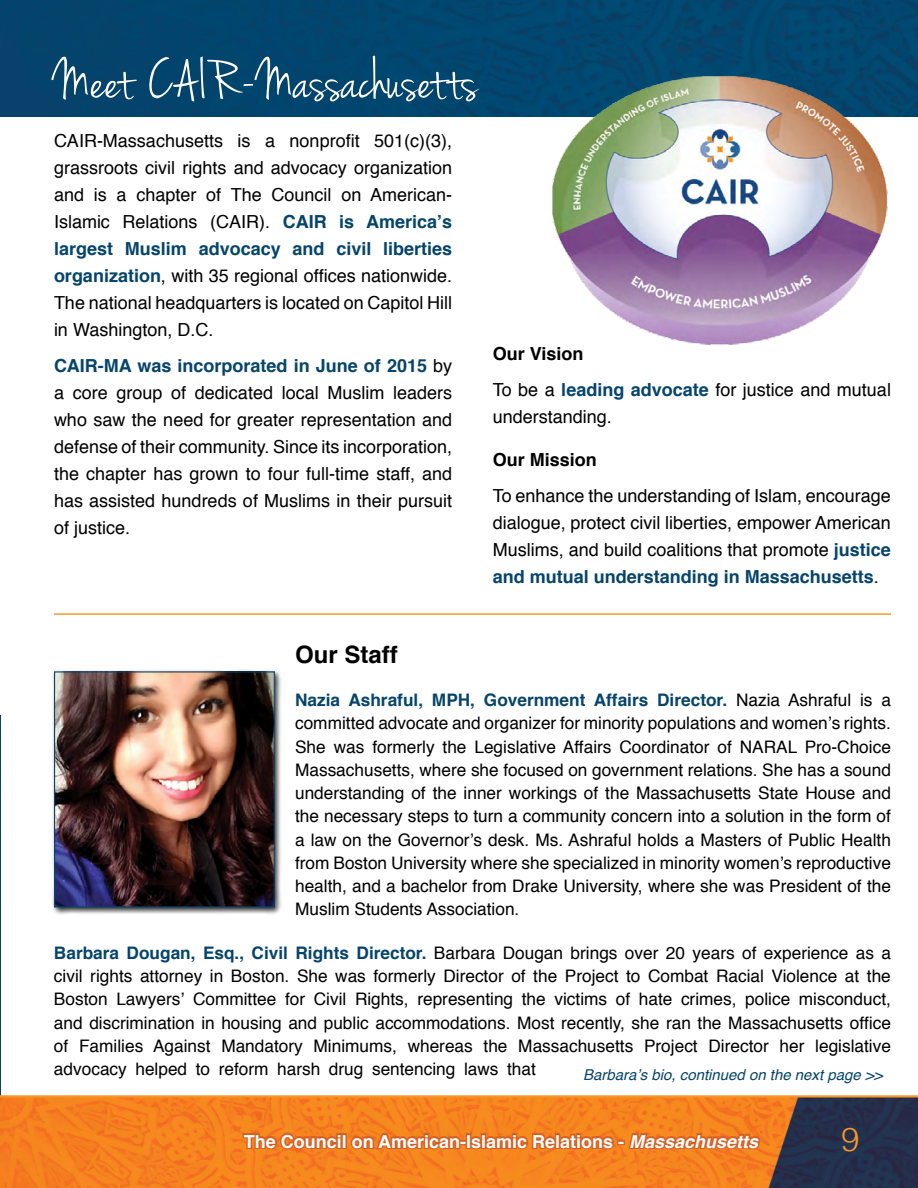
<style>
.page{position:relative;width:918px;height:1188px;background:#fff}
.page>*{position:absolute;margin:0;border:0;box-sizing:border-box;transform-origin:0 0}
.t1{font:58.5px "Jenna Sue";color:#fff}
.t2{font:300 33px "Helvetica";color:#f89728}
.t3{font:700 24px "Helvetica";color:#000}
.t4{font:18px/27px "Helvetica";color:#000;text-align:justify}
.t5{font:700 18px "Helvetica";color:#fff}
.t6{font:700 18px "Helvetica";color:#000}
.t7{font:17.25px/23.2px "Helvetica";color:#000;text-align:justify}
.t8{font:italic 15px "Helvetica";color:#05446b}
.s1{font-weight:700;color:#05446b}
.s2{font-weight:700}
.s3{font-style:italic}
</style>
<div class="page">
<img style="left:0;top:716px;width:1px;height:379px">
<img style="left:0;top:0;width:918px;height:117px">
<img style="left:0;top:1098px;width:918px;height:90px">
<svg style="left:241px;top:1131px;width:101px;height:21px;background:#e36f21"></svg>
<div style="left:336px;top:1136px;width:6px;height:13px;border:3px solid #d46023"></div>
<div style="left:341px;top:1133px;width:6px;height:16px;border:3px solid #d46023"></div>
<svg style="left:348px;top:1132px;width:114px;height:20px;background:#e26f20"></svg>
<div style="left:459px;top:1140px;width:8px;height:5px;border:3px solid #d46023"></div>
<div style="left:466px;top:1133px;width:5px;height:16px;border:3px solid #d46023"></div>
<svg style="left:468px;top:1131px;width:148px;height:21px;background:#e16e21"></svg>
<div style="left:617px;top:1140px;width:8px;height:5px;border:3px solid #d46023"></div>
<svg style="left:627px;top:1098px;width:135px;height:73px;background:#ef7c1f"></svg>
<hr style="left:0;top:1095px;width:918px;height:3px;background:#f89728">
<div style="left:49px;top:26px;width:89px;height:77px;background:#05446b"></div>
<div style="left:147px;top:14px;width:335px;height:93px;background:#00456e"></div>
<hr style="left:54px;top:613px;width:837px;height:2px;background:#f89728">
<img style="left:542px;top:72px;width:359px;height:273px">
<div style="left:52px;top:669px;width:229px;height:246px;background:#000;opacity:.75"></div>
<img style="left:56px;top:673px;width:217px;height:232px">
<div style="left:54px;top:671px;width:221px;height:236px;border:1px solid #05446b"></div>
<h1 class="t1" style="left:54px;top:47px;width:425px">Meet CAIR-Massachusetts</h1>
<p class="t4" style="left:54px;top:128px;width:400px">CAIR-Massachusetts is a nonprofit 501(c)(3), grassroots civil rights and advocacy organization and is a chapter of The Council on American-Islamic Relations (CAIR). <span class="s1">CAIR is America’s largest Muslim advocacy and civil liberties organization</span>, with 35 regional offices nationwide.<br>The national headquarters is located on Capitol Hill in Washington, D.C.</p>
<p class="t4" style="left:54px;top:353px;width:400px"><span class="s1">CAIR-MA was incorporated in June of 2015</span> by a core group of dedicated local Muslim leaders who saw the need for greater representation and defense of their community. Since its incorporation, the chapter has grown to four full-time staff, and has assisted hundreds of Muslims in their pursuit of justice.</p>
<p class="t4" style="left:493px;top:337px;width:400px;line-height:35.7px"><span class="s2">Our Vision<br></span>To be a <span class="s1">leading advocate</span> for justice and mutual</p>
<p class="t4" style="left:493px;top:404px;width:121px">understanding.</p>
<p class="t6" style="left:493px;top:446px;width:106px">Our Mission</p>
<p class="t4" style="left:493px;top:483px;width:400px">To enhance the understanding of Islam, encourage dialogue, protect civil liberties, empower American Muslims, and build coalitions that promote <span class="s1">justice and mutual understanding in Massachusetts</span>.</p>
<h3 class="t3" style="left:295px;top:635px;width:104px">Our Staff</h3>
<p class="t7" style="left:295px;top:689px;width:597px"><span class="s1">Nazia Ashraful, MPH, Government Affairs Director.</span> Nazia Ashraful is a committed advocate and organizer for minority populations and women’s rights.<br>She was formerly the Legislative Affairs Coordinator of NARAL Pro-Choice Massachusetts, where she focused on government relations. She has a sound understanding of the inner workings of the Massachusetts State House and the necessary steps to turn a community concern into a solution in the form of a law on the Governor’s desk. Ms. Ashraful holds a Masters of Public Health from Boston University where she specialized in minority women’s reproductive health, and a bachelor from Drake University, where she was President of the Muslim Students Association.</p>
<p class="t7" style="left:54px;top:942px;width:838px"><span class="s1">Barbara Dougan, Esq., Civil Rights Director.</span> Barbara Dougan brings over 20 years of experience as a civil rights attorney in Boston. She was formerly Director of the Project to Combat Racial Violence at the Boston Lawyers’ Committee for Civil Rights, representing the victims of hate crimes, police misconduct, and discrimination in housing and public accommodations. Most recently, she ran the Massachusetts office of Families Against Mandatory Minimums, whereas the Massachusetts Project Director her legislative advocacy helped to reform harsh drug sentencing laws that</p>
<p class="t8" style="left:583px;top:1063px;width:301px">Barbara’s bio, continued on the next page &gt;&gt;</p>
<p class="t5" style="left:244px;top:1127px;width:516px">The Council on American-Islamic Relations - <span class="s3">Massachusetts</span></p>
<h2 class="t2" style="left:841px;top:1119px;width:20px">9</h2>
</div>
